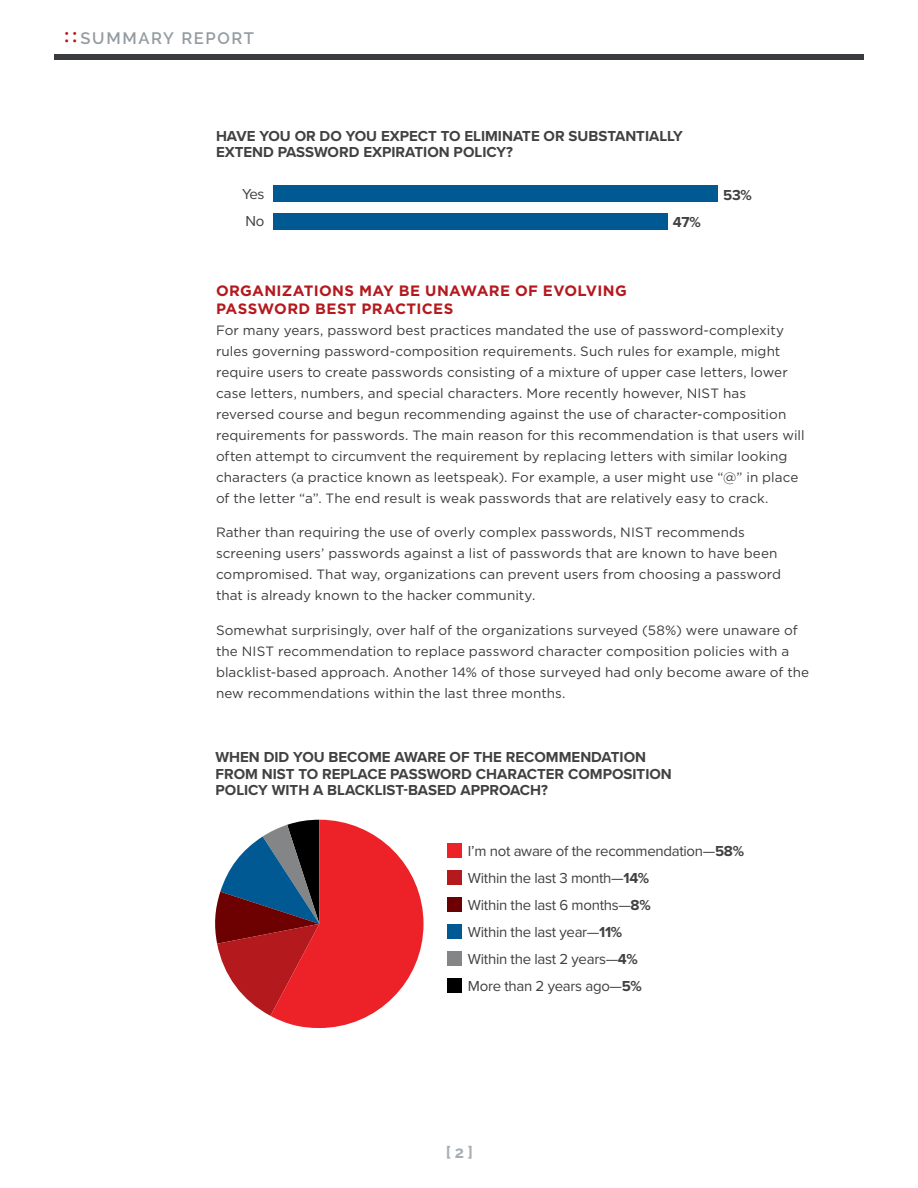
<style>
.page{position:relative;width:918px;height:1188px;background:#fff}
.page>*{position:absolute;margin:0;border:0;box-sizing:border-box;transform-origin:0 0}
.t1{font:600 16.5px "Raleway";letter-spacing:.095em;color:#949ca1}
.t2{font:700 16.5px "Raleway";color:#a7aeb3}
.t3{font:700 15px/16.5px "Proxima Nova";color:#414042}
.t4{font:15px/27px "Proxima Nova";letter-spacing:-.02em;color:#414042}
.t5{font:700 15px/18px "Gotham";letter-spacing:.02em;color:#b4191e}
.t6{font:13.5px/21px "Gotham";letter-spacing:.005em;color:#3a3b3e}
.s1{font-family:"Gandhi Sans";font-weight:400;font-size:24px;color:#b4191e}
.s2{font-weight:700}
</style>
<div class="page">
<div style="left:54px;top:54px;width:810px;height:6px;background:#3a3b3e"></div>
<div style="left:273px;top:186px;width:445px;height:16px;background:#005993"></div>
<div style="left:273px;top:213px;width:395px;height:17px;background:#005993"></div>
<div style="left:448px;top:844px;width:14px;height:14px;background:#ed2128"></div>
<div style="left:448px;top:871px;width:14px;height:14px;background:#b4191e"></div>
<div style="left:448px;top:898px;width:14px;height:14px;background:#6d0000"></div>
<div style="left:448px;top:925px;width:14px;height:14px;background:#005993"></div>
<div style="left:448px;top:952px;width:14px;height:14px;background:#838587"></div>
<div style="left:448px;top:979px;width:14px;height:14px;background:#000"></div>
<svg style="left:215px;top:820px;width:209px;height:208px"></svg>
<p class="t1" style="left:64px;top:29px;width:192px"><span class="s1">::</span>SUMMARY REPORT</p>
<p class="t3" style="left:216px;top:127px;width:468px">HAVE YOU OR DO YOU EXPECT TO ELIMINATE OR SUBSTANTIALLY<br>EXTEND PASSWORD EXPIRATION POLICY?</p>
<p class="t4" style="left:242px;top:180px;width:24px">Yes<br>No</p>
<p class="t3" style="left:723px;top:186px;width:30px">53%</p>
<p class="t3" style="left:673px;top:213px;width:29px">47%</p>
<p class="t5" style="left:216px;top:281px;width:412px">ORGANIZATIONS MAY BE UNAWARE OF EVOLVING<br>PASSWORD BEST PRACTICES</p>
<p class="t6" style="left:216px;top:319px;width:590px">For many years, password best practices mandated the use of password-complexity rules governing password-composition requirements. Such rules for example, might require users to create passwords consisting of a mixture of upper case letters, lower case letters, numbers, and special characters. More recently however, NIST has reversed course and begun recommending against the use of character-composition requirements for passwords. The main reason for this recommendation is that users will often attempt to circumvent the requirement by replacing letters with similar looking characters (a practice known as leetspeak). For example, a user might use “@” in place of the letter “a”. The end result is weak passwords that are relatively easy to crack.</p>
<p class="t6" style="left:216px;top:521px;width:567px">Rather than requiring the use of overly complex passwords, NIST recommends screening users’ passwords against a list of passwords that are known to have been compromised. That way, organizations can prevent users from choosing a password that is already known to the hacker community.</p>
<p class="t6" style="left:216px;top:619px;width:595px">Somewhat surprisingly, over half of the organizations surveyed (58%) were unaware of the NIST recommendation to replace password character composition policies with a blacklist-based approach. Another 14% of those surveyed had only become aware of the new recommendations within the last three months.</p>
<p class="t3" style="left:216px;top:749px;width:458px">WHEN DID YOU BECOME AWARE OF THE RECOMMENDATION<br>FROM NIST TO REPLACE PASSWORD CHARACTER COMPOSITION<br>POLICY WITH A BLACKLIST-BASED APPROACH?</p>
<p class="t4" style="left:468px;top:837px;width:278px">I’m not aware of the recommendation—<span class="s2">58%<br></span>Within the last 3 month—<span class="s2">14%<br></span>Within the last 6 months—<span class="s2">8%<br></span>Within the last year—<span class="s2">11%<br></span>Within the last 2 years—<span class="s2">4%<br></span>More than 2 years ago—<span class="s2">5%</span></p>
<p class="t2" style="left:446px;top:1143px;width:29px">[ 2 ]</p>
</div>
